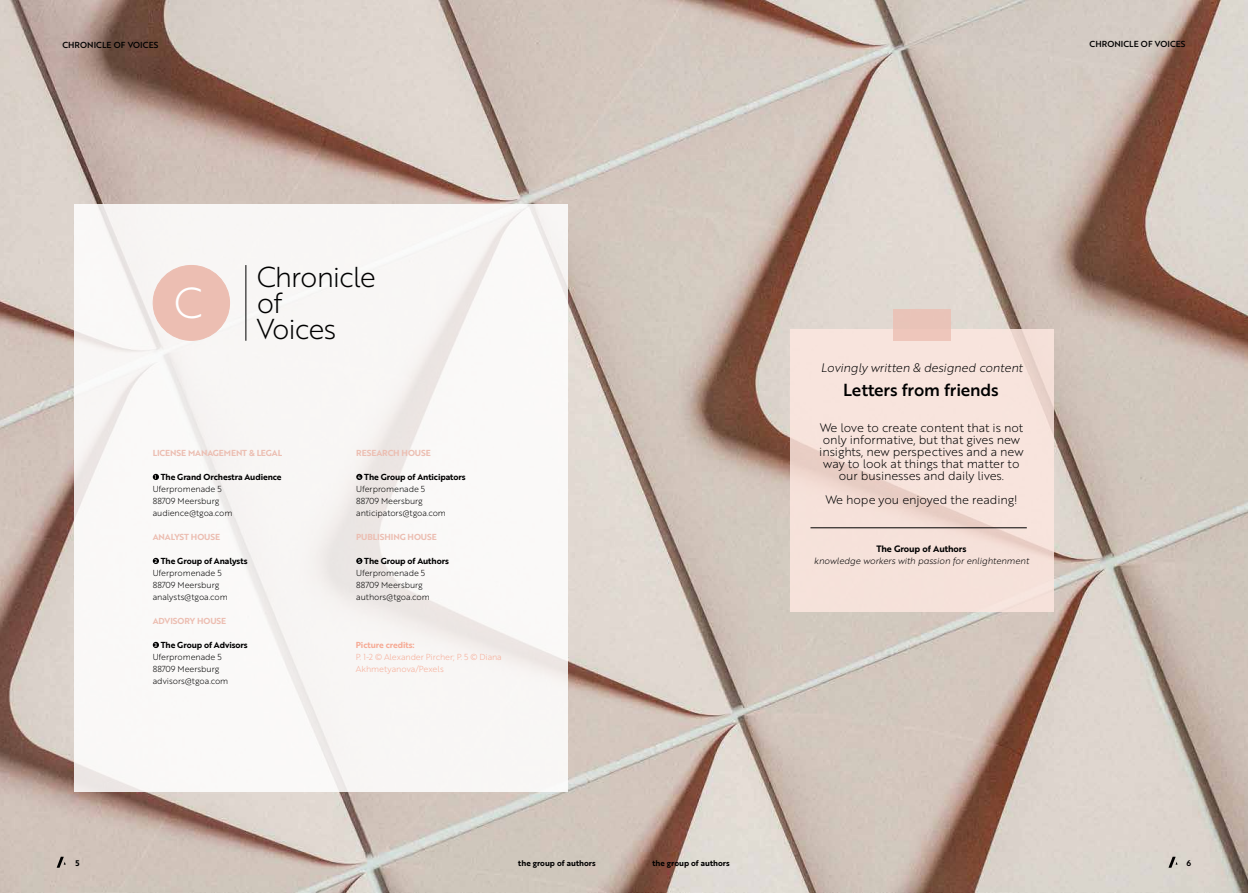
<style>
.page{position:relative;width:1248px;height:893px;background:#fff}
.page>*{position:absolute;margin:0;border:0;box-sizing:border-box;transform-origin:0 0}
.t1{font:42px "Brother 1816 Light";color:#fff}
.t2{font:28px/26px "Brother 1816 Light";letter-spacing:-.04em;color:#000}
.t3{font:17px "Brother 1816 Medium";letter-spacing:-.01em;color:#000}
.t4{font:12px/12px "Brother 1816 Light";letter-spacing:-.01em;color:#000;text-align:center}
.t5{font:12px "Brother 1816 Light Italic";letter-spacing:-.01em;color:#000}
.t6{font:8.9px "Brother 1816 Light Italic";letter-spacing:-.01em;color:#000}
.t7{font:8.9px "Brother 1816 Bold";letter-spacing:-.01em;color:#000}
.t8{font:8.5px/12px "Brother 1816 Light";letter-spacing:-.005em;color:#000}
.t9{font:8.5px "Brother 1816 Bold";letter-spacing:-.01em;color:#000}
.t10{font:8.5px "Brother 1816 Bold";letter-spacing:-.005em;color:#ecbeb2}
.t11{font:8.5px/12px "Brother 1816 Light";letter-spacing:-.01em;color:#f6ab96}
.t12{font:8.5px "Brother 1816 Medium";letter-spacing:.01em;color:#000}
.t13{font:8.5px "Brother 1816 Bold";letter-spacing:-.005em;color:#f6ab96}
.t14{font:8px "Brother 1816 Bold";color:#000}
.s1{font-family:"Brother 1816 Medium";font-size:5.2px;color:#fff}
.s2{font-size:9px}
</style>
<div class="page">
<img style="left:0;top:0;width:1247px;height:893px">
<svg style="left:74px;top:204px;width:493px;height:588px;fill:#f9f7f5"></svg>
<div style="left:789px;top:330px;width:264px;height:282px;background:#fde7e0"></div>
<div style="left:893px;top:309px;width:57px;height:31px;background:#ecbeb2"></div>
<hr style="left:810px;top:527px;width:216px;height:1px;background:#000">
<div style="left:153px;top:265px;width:76px;height:75px;background:#ecbeb2;border-radius:50%"></div>
<div style="left:153px;top:265px;width:77px;height:76px;border:1px solid #ecbeb2;border-radius:50%"></div>
<hr style="left:245px;top:265px;width:1px;height:76px;background:#000">
<svg style="left:153px;top:474px;width:6px;height:6px"></svg>
<svg style="left:153px;top:558px;width:6px;height:6px"></svg>
<svg style="left:153px;top:642px;width:6px;height:6px"></svg>
<svg style="left:356px;top:474px;width:6px;height:6px"></svg>
<svg style="left:356px;top:558px;width:6px;height:6px"></svg>
<svg style="left:57px;top:857px;width:9px;height:11px"></svg>
<svg style="left:1168px;top:857px;width:9px;height:11px"></svg>
<p class="t12" style="left:62px;top:39px;width:97px">CHRONICLE OF VOICES</p>
<p class="t12" style="left:1089px;top:37px;width:97px">CHRONICLE OF VOICES</p>
<h1 class="t1" style="left:174px;top:272px;width:30px">C</h1>
<h2 class="t2" style="left:257px;top:263px;width:121px">Chronicle of<br>Voices</h2>
<p class="t10" style="left:153px;top:446px;width:131px">LICENSE MANAGEMENT &amp; LEGAL</p>
<p class="t9" style="left:155px;top:470px;width:128px"><span class="s1">1</span> The Grand Orchestra Audience</p>
<p class="t8" style="left:153px;top:483px;width:81px">Uferpromenade 5<br>88709 Meersburg audience@tgoa.com</p>
<p class="t10" style="left:153px;top:530px;width:69px">ANALYST HOUSE</p>
<p class="t9" style="left:154px;top:554px;width:94px"><span class="s1">2</span> The Group of Analysts</p>
<p class="t8" style="left:153px;top:567px;width:77px">Uferpromenade 5<br>88709 Meersburg analysts@tgoa.com</p>
<p class="t10" style="left:153px;top:614px;width:75px">ADVISORY HOUSE</p>
<p class="t9" style="left:155px;top:638px;width:95px"><span class="s1">3</span> The Group of Advisors</p>
<p class="t8" style="left:153px;top:651px;width:77px">Uferpromenade 5<br>88709 Meersburg advisors@tgoa.com</p>
<p class="t10" style="left:356px;top:446px;width:76px">RESEARCH HOUSE</p>
<p class="t9" style="left:358px;top:470px;width:109px"><span class="s1">4</span> The Group of Anticipators</p>
<p class="t8" style="left:356px;top:483px;width:91px">Uferpromenade 5<br>88709 Meersburg anticipators@tgoa.com</p>
<p class="t10" style="left:356px;top:530px;width:82px">PUBLISHING HOUSE</p>
<p class="t9" style="left:358px;top:554px;width:92px"><span class="s1">5</span> The Group of Authors</p>
<p class="t8" style="left:356px;top:567px;width:75px">Uferpromenade 5<br>88709 Meersburg authors@tgoa.com</p>
<p class="t13" style="left:356px;top:638px;width:60px">Picture credits:</p>
<p class="t11" style="left:356px;top:651px;width:147px">P. 1-2 © Alexander Pircher; P. 5 © Diana<br>Akhmetyanova/Pexels</p>
<h3 class="t5" style="left:820px;top:359px;width:203px">Lovingly written &amp; designed content</h3>
<h3 class="t3" style="left:843px;top:377px;width:157px">Letters from friends</h3>
<h3 class="t4" style="left:819px;top:421px;width:206px">We love to create content that is not only informative, but that gives new insights, new perspectives and a new way to look at things that matter to our businesses and daily lives.</h3>
<h3 class="t4" style="left:825px;top:493px;width:193px">We hope you enjoyed the reading!</h3>
<p class="t7" style="left:876px;top:542px;width:92px"><span class="s2">The Gro</span>up of Authors</p>
<p class="t6" style="left:813px;top:554px;width:216px">knowledge workers with passion for enlightenment</p>
<p class="t14" style="left:75px;top:857px;width:6px">5</p>
<p class="t14" style="left:518px;top:857px;width:79px">the group of authors</p>
<p class="t14" style="left:652px;top:857px;width:79px">the group of authors</p>
<p class="t14" style="left:1186px;top:857px;width:6px">6</p>
</div>
